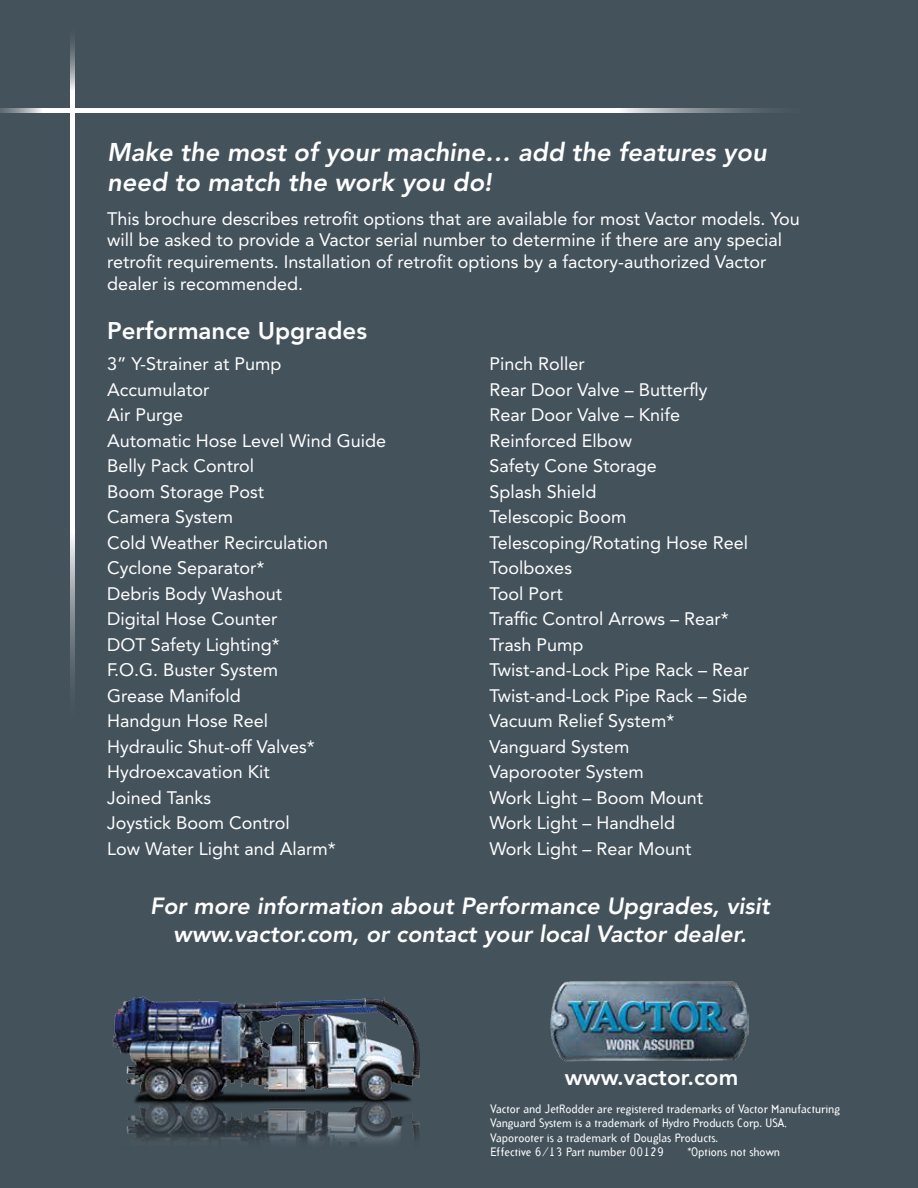
<style>
.page{position:relative;width:918px;height:1188px;background:#44525b}
.page>*{position:absolute;margin:0;border:0;box-sizing:border-box;transform-origin:0 0}
.t1{font:italic 800 25.5px/30.6px "Avenir LT Std";color:#fff}
.t2{font:800 24px "Avenir LT Std";color:#fff}
.t3{font:italic 800 23.25px/27.9px "Avenir LT Std";color:#fff;text-align:center}
.t4{font:800 22.5px "Avenir LT Std";color:#fff}
.t5{font:18px/25.5px "Avenir LT Std";color:#fff}
.t6{font:12px/14.4px "Arbitrary";color:#fff}
</style>
<div class="page">
<svg style="left:0;top:108px;width:821px;height:5px"></svg>
<svg style="left:70px;top:23px;width:5px;height:713px"></svg>
<img style="left:90px;top:990px;width:357px;height:163px">
<img style="left:551px;top:977px;width:198px;height:85px">
<h1 class="t1" style="left:107px;top:137px;width:661px">Make the most of your machine… add the features you need to match the work you do!</h1>
<p class="t5" style="left:107px;top:208px;width:694px;line-height:21.6px">This brochure describes retrofit options that are available for most Vactor models. You will be asked to provide a Vactor serial number to determine if there are any special retrofit requirements. I nstallation of retrofit options by a factory-authorized Vactor dealer is recommended.</p>
<h2 class="t2" style="left:107px;top:316px;width:261px">Performance Upgrades</h2>
<p class="t5" style="left:107px;top:351px;width:281px">3” Y-Strainer at Pump<br>Accumulator<br>Air Purge<br>Automatic Hose Level Wind Guide<br>Belly Pack Control<br>Boom Storage Post<br>Camera System<br>Cold Weather Recirculation<br>Cyclone Separator*<br>Debris Body Washout<br>Digital Hose Counter<br>DOT Safety Lighting*<br>F.O.G. Buster System<br>Grease Manifold<br>Handgun Hose Reel<br>Hydraulic Shut-off Valves*<br>Hydroexcavation Kit<br>Joined Tanks<br>Joystick Boom Control<br>Low Water Light and Alarm*</p>
<p class="t5" style="left:490px;top:351px;width:261px">Pinch Roller<br>Rear Door Valve – Butterfly<br>Rear Door Valve – Knife<br>Reinforced Elbow<br>Safety Cone Storage<br>Splash Shield<br>Telescopic Boom<br>Telescoping/Rotating Hose Reel<br>Toolboxes<br>Tool Port<br>Traffic Control Arrows – Rear*<br>Trash Pump<br>Twist-and-Lock Pipe Rack – Rear<br>Twist-and-Lock Pipe Rack – Side<br>Vacuum Relief System*<br>Vanguard System<br>Vaporooter System<br>Work Light – Boom Mount<br>Work Light – Handheld<br>Work Light – Rear M ount</p>
<p class="t3" style="left:150px;top:893px;width:621px">For more information about Performance Upgrades, visit www.vactor.com, or contact your local Vactor dealer.</p>
<p class="t4" style="left:565px;top:1064px;width:175px">www.vactor.com</p>
<p class="t6" style="left:491px;top:1101px;width:351px">Vactor and JetRodder are registered trademarks of Vactor Manufacturing Vanguard System is a trademark of Hydro Products Corp. USA, Vaporooter is a trademark of Douglas Products.<br>Effective 6/13 Part number 00129</p>
<p class="t6" style="left:688px;top:1144px;width:94px">*Options not shown</p>
</div>
